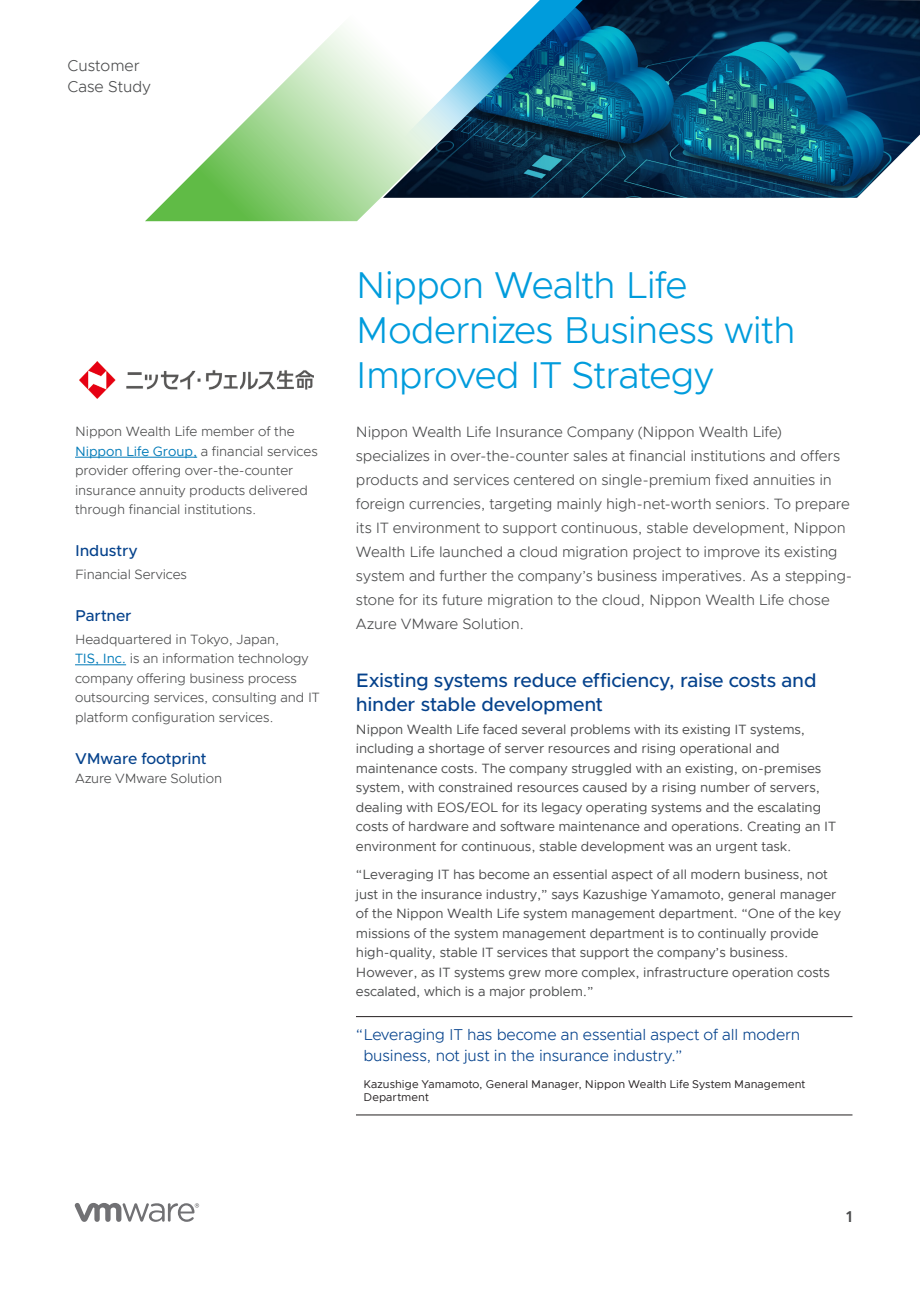
<style>
.page{position:relative;width:920px;height:1290px;background:#fff}
.page>*{position:absolute;margin:0;border:0;box-sizing:border-box;transform-origin:0 0}
.t1{font:300 37.5px/45px "Metropolis";letter-spacing:-.025em;color:#009cdc}
.t2{font:500 19.5px/24px "Metropolis";letter-spacing:-.01em;color:#05428c}
.t3{font:300 15.75px/21px "Metropolis";letter-spacing:-.01em;color:#05428c}
.t4{font:500 15.75px "Metropolis";letter-spacing:-.01em;color:#05428c}
.t5{font:300 15.75px/21px "Metropolis";color:#4b4c4d}
.t6{font:600 15.75px "Metropolis";color:#4b4c4d}
.t7{font:300 15px/24px "Metropolis";letter-spacing:-.01em;color:#4b4c4d}
.t8{font:13.5px/19.5px "Metropolis";letter-spacing:-.005em;color:#4b4c4d}
.t9{font:300 13.5px/19.5px "Metropolis";letter-spacing:-.005em;color:#4b4c4d}
.t10{font:11.25px/13.5px "Metropolis";letter-spacing:.01em;color:#231f20}
.s1{font-weight:400;color:#007ab8}
</style>
<div class="page">
<svg style="left:75px;top:1203px;width:124px;height:19px"></svg>
<img style="left:592px;top:0;width:328px;height:198px">
<svg style="left:592px;top:0;width:38px;height:195px"></svg>
<svg style="left:145px;top:0;width:447px;height:221px"></svg>
<hr style="left:356px;top:1016px;width:496px;height:1px;background:#231f20">
<hr style="left:356px;top:1115px;width:496px;height:1px;background:#231f20">
<hr style="left:75px;top:457px;width:122px;height:1px;background:#007ab8">
<hr style="left:75px;top:664px;width:51px;height:1px;background:#007ab8">
<img style="left:80px;top:361px;width:233px;height:37px">
<p class="t5" style="left:68px;top:55px;width:85px">Customer<br>Case Study</p>
<p class="t9" style="left:75px;top:422px;width:244px">Nippon Wealth Life member of the <span class="s1">Nippon Life Group,</span> a financial services provider offering over-the-counter insurance annuity products delivered through financial institutions.</p>
<p class="t4" style="left:75px;top:541px;width:64px">Industry</p>
<p class="t9" style="left:75px;top:564px;width:113px">Financial Services</p>
<p class="t4" style="left:75px;top:605px;width:58px">Partner</p>
<p class="t9" style="left:75px;top:629px;width:246px">Headquartered in Tokyo, Japan,<br><span class="s1">TIS, Inc.</span> is an information technology company offering business process outsourcing services, consulting and IT platform configuration services.</p>
<p class="t4" style="left:75px;top:748px;width:133px">VMware footprint</p>
<p class="t9" style="left:75px;top:769px;width:149px">Azure VMware Solution</p>
<h1 class="t1" style="left:356px;top:263px;width:441px">Nippon Wealth Life<br>Modernizes Business with<br>Improved IT Strategy</h1>
<p class="t7" style="left:356px;top:420px;width:498px">Nippon Wealth Life Insurance Company (Nippon Wealth Life) specializes in over-the-counter sales at financial institutions and offers products and services centered on single-premium fixed annuities in foreign currencies, targeting mainly high-net-worth seniors. To prepare its IT environment to support continuous, stable development, Nippon Wealth Life launched a cloud migration project to improve its existing system and further the company’s business imperatives. As a stepping&shy;stone for its future migration to the cloud, Nippon Wealth Life chose Azure VMware Solution.</p>
<h2 class="t2" style="left:356px;top:668px;width:462px">Existing systems reduce efficiency, raise costs and hinder stable development</h2>
<p class="t8" style="left:356px;top:719px;width:482px">Nippon Wealth Life faced several problems with its existing IT systems, including a shortage of server resources and rising operational and maintenance costs. The company struggled with an existing, on-premises system, with constrained resources caused by a rising number of servers, dealing with EOS/EOL for its legacy operating systems and the escalating costs of hardware and software maintenance and operations. Creating an IT environment for continuous, stable development was an urgent task.</p>
<p class="t8" style="left:356px;top:865px;width:486px">“Leveraging IT has become an essential aspect of all modern business, not just in the insurance industry,” says Kazushige Yamamoto, general manager of the Nippon Wealth Life system management department. “One of the key missions of the system management department is to continually provide high-quality, stable IT services that support the company’s business.<br>However, as IT systems grew more complex, infrastructure operation costs escalated, which is a major problem.”</p>
<p class="t3" style="left:363px;top:1024px;width:438px;text-indent:-7px">“Leveraging IT has become an essential aspect of all modern business, not just in the insurance industry.”</p>
<p class="t10" style="left:363px;top:1077px;width:443px">Kazushige Yamamoto, General Manager, Nippon Wealth Life System Management<br>Department</p>
<p class="t6" style="left:846px;top:1207px;width:8px">1</p>
</div>
